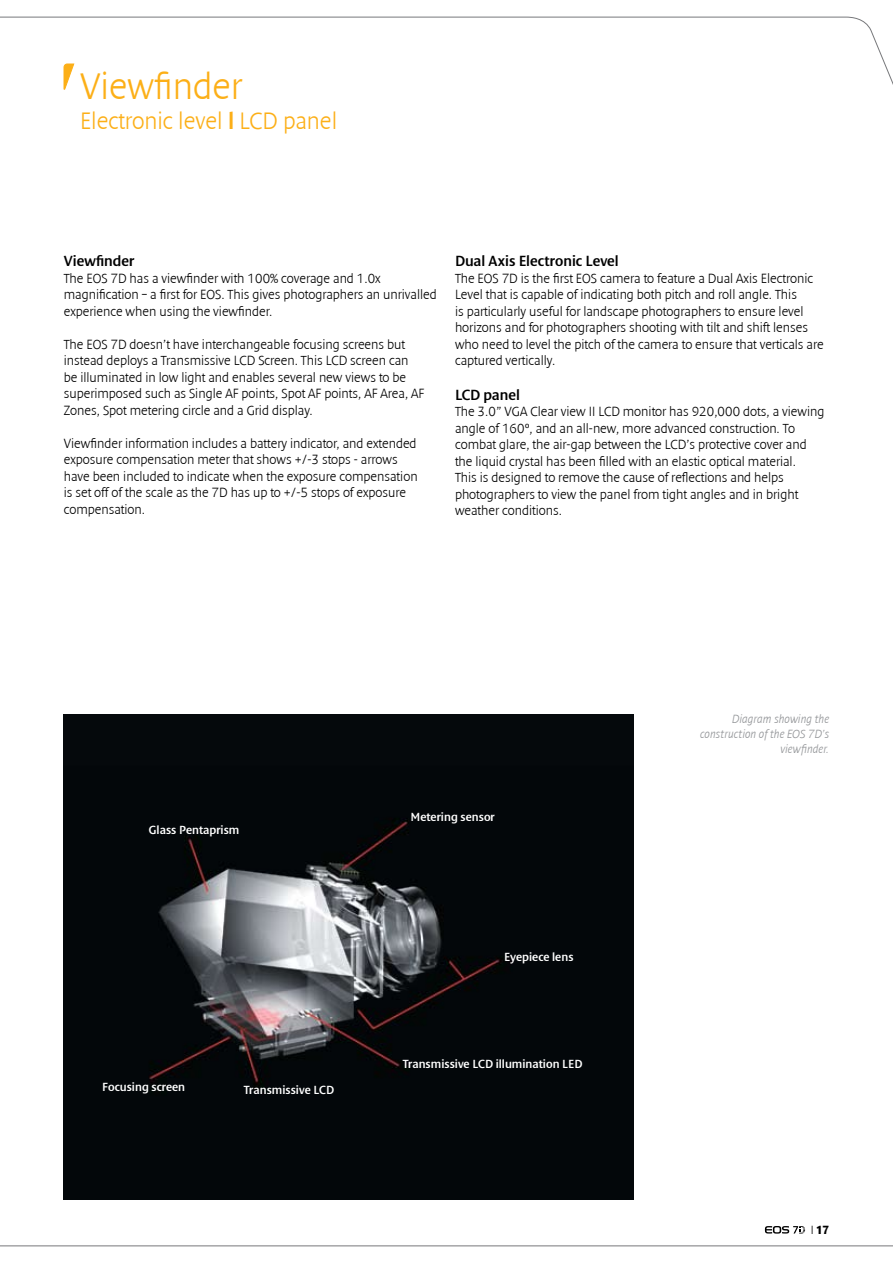
<style>
.page{position:relative;width:893px;height:1263px;background:#fff}
.page>*{position:absolute;margin:0;border:0;box-sizing:border-box;transform-origin:0 0}
.t1{font:300 37.5px "Denda New";color:#fcaf17}
.t2{font:300 24px "Denda New";color:#fcaf17}
.t3{font:15px "Denda New";color:#000}
.t4{font:300 13.5px/16.5px "Denda New";color:#000}
.t5{font:12px "Denda New";color:#fff}
.t6{font:italic 300 12px/15px "Denda New";color:#939598;text-align:right}
.t7{font:700 12px "Denda New";color:#000}
.s1{font-weight:400}
.s2{font-weight:300}
</style>
<div class="page">
<img style="left:64px;top:714px;width:570px;height:430px">
<svg style="left:0;top:1144px;width:893px;height:102px"></svg>
<svg style="left:0;top:17px;width:893px;height:73px"></svg>
<svg style="left:64px;top:64px;width:10px;height:26px"></svg>
<svg style="left:765px;top:1226px;width:40px;height:8px"></svg>
<h1 class="t1" style="left:80px;top:67px;width:163px">Viewfinder</h1>
<h2 class="t2" style="left:80px;top:108px;width:259px">Electronic level <span class="s1">l</span> LCD panel</h2>
<p class="t3" style="left:64px;top:252px;width:72px">Viewfinder</p>
<p class="t4" style="left:64px;top:270px;width:375px">The EOS 7D has a viewfinder with 100% coverage and 1.0x magnification – a first for EOS. This gives photographers an unrivalled experience when using the viewfinder.</p>
<p class="t4" style="left:64px;top:336px;width:362px">The EOS 7D doesn’t have interchangeable focusing screens but instead deploys a Transmissive LCD Screen. This LCD screen can be illuminated in low light and enables several new views to be superimposed such as Single AF points, Spot AF points, AF Area, AF Zones, Spot metering circle and a Grid display.</p>
<p class="t4" style="left:64px;top:435px;width:355px">Viewfinder information includes a battery indicator, and extended exposure compensation meter that shows +/-3 stops - arrows have been included to indicate when the exposure compensation is set off of the scale as the 7D has up to +/-5 stops of exposure compensation.</p>
<p class="t3" style="left:455px;top:252px;width:165px">Dual Axis Electronic Level</p>
<p class="t4" style="left:455px;top:270px;width:370px">The EOS 7D is the first EOS camera to feature a Dual Axis Electronic Level that is capable of indicating both pitch and roll angle. This<br>is particularly useful for landscape photographers to ensure level horizons and for photographers shooting with tilt and shift lenses who need to level the pitch of the camera to ensure that verticals are captured vertically.</p>
<p class="t3" style="left:455px;top:386px;width:66px">LCD panel</p>
<p class="t4" style="left:455px;top:403px;width:371px">The 3.0” VGA Clear view II LCD monitor has 920,000 dots, a viewing angle of 160°, and an all-new, more advanced construction. To combat glare, the air-gap between the LCD’s protective cover and the liquid crystal has been filled with an elastic optical material.<br>This is designed to remove the cause of reflections and helps photographers to view the panel from tight angles and in bright weather conditions.</p>
<p class="t6" style="left:700px;top:712px;width:131px">Diagram showing the construction of the EOS 7D’s viewfinder.</p>
<p class="t5" style="left:149px;top:823px;width:92px">Glass Pentaprism</p>
<p class="t5" style="left:102px;top:1080px;width:84px">Focusing screen</p>
<p class="t5" style="left:244px;top:1083px;width:92px">Transmissive LCD</p>
<p class="t5" style="left:410px;top:810px;width:86px">Metering sensor</p>
<p class="t5" style="left:504px;top:950px;width:71px">Eyepiece lens</p>
<p class="t5" style="left:403px;top:1057px;width:181px">Transmissive LCD illumination LED</p>
<p class="t7" style="left:811px;top:1223px;width:20px"><span class="s2">I</span> 17</p>
</div>
